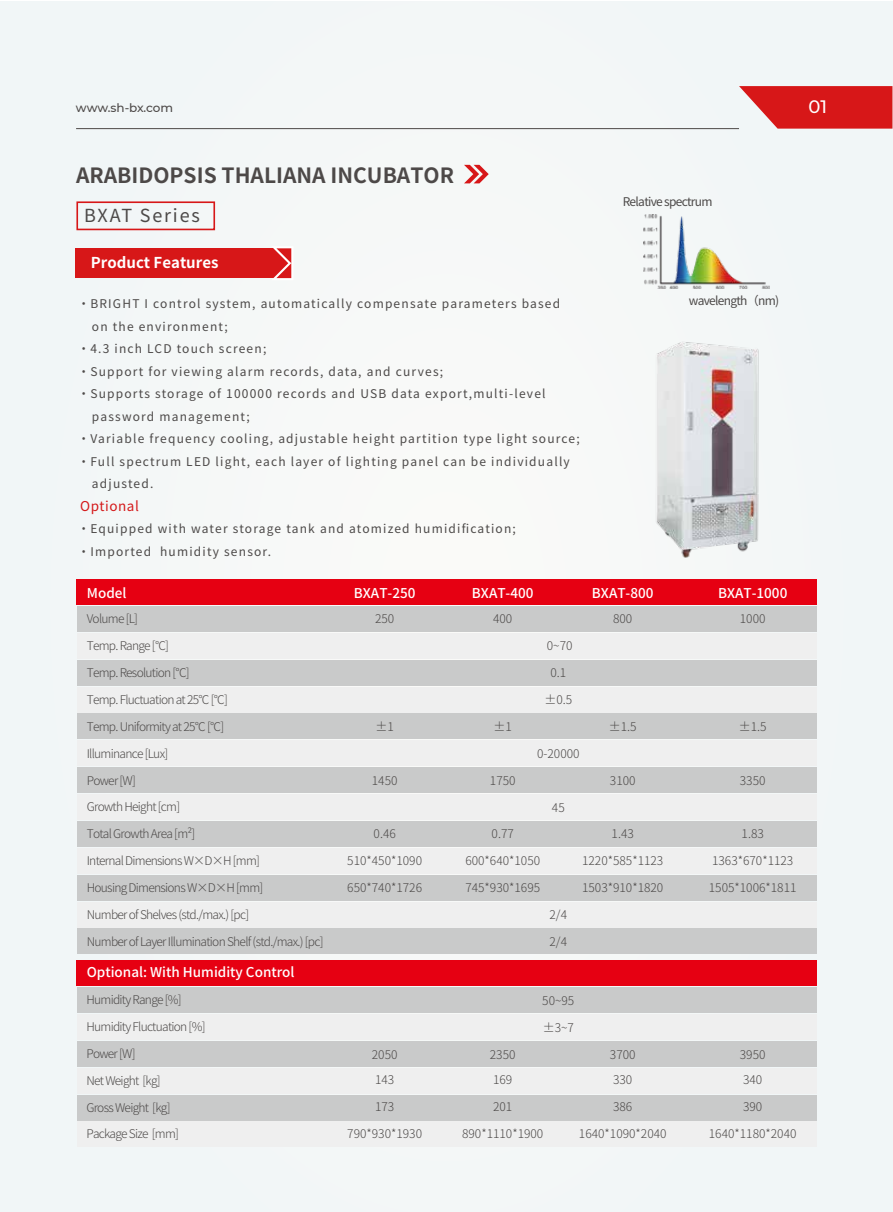
<style>
.page{position:relative;width:893px;height:1212px;background:#fff}
.page>*{position:absolute;margin:0;border:0;box-sizing:border-box;transform-origin:0 0}
.t1{font:700 21px "Source Han Sans CN";color:#4d4948}
.t2{font:18px "Source Han Sans CN";letter-spacing:.1em;color:#4c4948}
.t3{font:500 18px "Montserrat";color:#fff}
.t4{font:700 15px "Source Han Sans CN";color:#fff}
.t5{font:500 13.5px "Source Han Sans CN";color:#fff}
.t6{font:13.5px "Source Han Sans CN";letter-spacing:.04em;color:#d41819}
.t7{font:300 12px "Source Han Sans CN";letter-spacing:-.06em;color:#4c4948}
.t8{font:12px/22.5px "Source Han Sans CN";letter-spacing:.1em;color:#4c4948}
.t9{font:300 12px "Source Han Sans CN";color:#4c4948}
.t10{font:12px "Source Han Sans CN";letter-spacing:-.06em;color:#4c4948}
.t11{font:500 12px "Montserrat";letter-spacing:-.005em;color:#4d4948}
.s1{font-weight:800;color:#4d4948}
</style>
<div class="page">
<div style="left:0;top:1px;width:893px;height:1211px;background:#f3f6f7"></div>
<div style="left:76px;top:579px;width:740px;height:26px;background:#e60012"></div>
<div style="left:77px;top:633px;width:739px;height:26px;background:#efefef"></div>
<div style="left:77px;top:606px;width:739px;height:26px;background:#c9caca"></div>
<div style="left:77px;top:660px;width:739px;height:25px;background:#c9caca"></div>
<div style="left:77px;top:714px;width:739px;height:25px;background:#c9caca"></div>
<div style="left:77px;top:687px;width:739px;height:25px;background:#efefef"></div>
<div style="left:77px;top:740px;width:739px;height:26px;background:#efefef"></div>
<div style="left:77px;top:767px;width:739px;height:26px;background:#c9caca"></div>
<div style="left:77px;top:794px;width:739px;height:26px;background:#efefef"></div>
<div style="left:77px;top:821px;width:739px;height:26px;background:#c9caca"></div>
<div style="left:77px;top:848px;width:739px;height:26px;background:#efefef"></div>
<div style="left:77px;top:875px;width:739px;height:26px;background:#c9caca"></div>
<div style="left:77px;top:929px;width:739px;height:25px;background:#c9caca"></div>
<div style="left:77px;top:902px;width:739px;height:26px;background:#efefef"></div>
<div style="left:76px;top:960px;width:740px;height:26px;background:#e60012"></div>
<div style="left:77px;top:1014px;width:739px;height:26px;background:#efefef"></div>
<div style="left:77px;top:987px;width:739px;height:26px;background:#c9caca"></div>
<div style="left:77px;top:1041px;width:739px;height:26px;background:#c9caca"></div>
<div style="left:77px;top:1095px;width:739px;height:25px;background:#c9caca"></div>
<div style="left:77px;top:1068px;width:739px;height:25px;background:#efefef"></div>
<div style="left:77px;top:1122px;width:739px;height:25px;background:#efefef"></div>
<svg style="left:739px;top:86px;width:153px;height:43px;background:#da3536"></svg>
<hr style="left:76px;top:128px;width:663px;height:1px;background:#4d4948">
<div style="left:76px;top:248px;width:216px;height:30px;background:#d71718"></div>
<svg style="left:272px;top:247px;width:21px;height:33px"></svg>
<div style="left:76px;top:201px;width:139px;height:29px;border:2px solid #d71718"></div>
<svg style="left:464px;top:165px;width:25px;height:18px"></svg>
<img style="left:656px;top:342px;width:103px;height:216px">
<img style="left:643px;top:215px;width:126px;height:74px">
<p class="t11" style="left:76px;top:99px;width:99px">www.sh-bx.com</p>
<h2 class="t3" style="left:808px;top:94px;width:20px">01</h2>
<h1 class="t1" style="left:76px;top:163px;width:380px">ARABIDOPSIS THALIANA INCUBATOR</h1>
<h2 class="t2" style="left:84px;top:206px;width:117px">BXAT Series</h2>
<p class="t4" style="left:91px;top:255px;width:129px">Product Features</p>
<p class="t8" style="left:80px;top:293px;width:481px"><span class="s1">·</span> BRIGHT I control system, automatically compensate parameters based</p>
<p class="t8" style="left:92px;top:315px;width:137px">on the environment;</p>
<p class="t8" style="left:80px;top:338px;width:188px"><span class="s1">·</span> 4.3 inch LCD touch screen;</p>
<p class="t8" style="left:80px;top:360px;width:364px"><span class="s1">·</span> Support for viewing alarm records, data, and curves;</p>
<p class="t8" style="left:80px;top:383px;width:467px"><span class="s1">·</span> Supports storage of 100000 records and USB data export,multi-level</p>
<p class="t8" style="left:92px;top:405px;width:159px">password management;</p>
<p class="t8" style="left:80px;top:428px;width:501px"><span class="s1">·</span> Variable frequency cooling, adjustable height partition type light source;</p>
<p class="t8" style="left:80px;top:450px;width:491px"><span class="s1">·</span> Full spectrum LED light, each layer of lighting panel can be individually</p>
<p class="t8" style="left:92px;top:473px;width:63px">adjusted.</p>
<p class="t6" style="left:80px;top:498px;width:60px">Optional</p>
<p class="t8" style="left:80px;top:518px;width:437px"><span class="s1">·</span> Equipped with water storage tank and atomized humidification; <span class="s1">·</span> Imported humidity sensor.</p>
<p class="t10" style="left:623px;top:195px;width:91px">Relative spectrum</p>
<p class="t10" style="left:689px;top:294px;width:92px">wavelength（nm)</p>
<p class="t5" style="left:87px;top:585px;width:41px">Model</p>
<p class="t7" style="left:87px;top:612px;width:53px">Volume [L]</p>
<p class="t7" style="left:87px;top:639px;width:84px">Temp. Range [°C]</p>
<p class="t7" style="left:87px;top:666px;width:104px">Temp. Resolution [°C]</p>
<p class="t7" style="left:87px;top:693px;width:143px">Temp. Fluctuation at 25°C [°C]</p>
<p class="t7" style="left:87px;top:720px;width:139px">Temp. Uniformity at 25°C [°C]</p>
<p class="t7" style="left:87px;top:746px;width:83px">Illuminance [Lux]</p>
<p class="t7" style="left:87px;top:773px;width:51px">Power [W]</p>
<p class="t7" style="left:87px;top:800px;width:95px">Growth Height [cm]</p>
<p class="t7" style="left:87px;top:827px;width:110px">Total Growth Area [m²]</p>
<p class="t7" style="left:87px;top:854px;width:175px">Internal Dimensions W×D×H [mm]</p>
<p class="t7" style="left:87px;top:881px;width:178px">Housing Dimensions W×D×H [mm]</p>
<p class="t7" style="left:87px;top:908px;width:164px">Number of Shelves (std./max.) [pc]</p>
<p class="t7" style="left:87px;top:934px;width:238px">Number of Layer Illumination Shelf (std./max.) [pc]</p>
<p class="t5" style="left:87px;top:965px;width:209px">Optional: With Humidity Control</p>
<p class="t7" style="left:86px;top:993px;width:97px">Humidity Range [%]</p>
<p class="t7" style="left:86px;top:1020px;width:121px">Humidity Fluctuation [%]</p>
<p class="t7" style="left:86px;top:1047px;width:51px">Power [W]</p>
<p class="t7" style="left:86px;top:1073px;width:76px">Net Weight [kg]</p>
<p class="t7" style="left:86px;top:1100px;width:86px">Gross Weight [kg]</p>
<p class="t7" style="left:86px;top:1127px;width:94px">Package Size [mm]</p>
<p class="t5" style="left:354px;top:585px;width:63px">BXAT-250</p>
<p class="t5" style="left:472px;top:585px;width:63px">BXAT-400</p>
<p class="t5" style="left:592px;top:585px;width:63px">BXAT-800</p>
<p class="t5" style="left:718px;top:585px;width:71px">BXAT-1000</p>
<p class="t7" style="left:375px;top:612px;width:21px">250</p>
<p class="t7" style="left:493px;top:612px;width:21px">400</p>
<p class="t7" style="left:613px;top:612px;width:21px">800</p>
<p class="t7" style="left:740px;top:612px;width:27px">1000</p>
<p class="t7" style="left:547px;top:639px;width:27px">0~70</p>
<p class="t7" style="left:550px;top:666px;width:17px">0.1</p>
<p class="t7" style="left:544px;top:693px;width:29px">±0.5</p>
<p class="t7" style="left:376px;top:720px;width:20px">±1</p>
<p class="t7" style="left:494px;top:720px;width:20px">±1</p>
<p class="t7" style="left:609px;top:720px;width:29px">±1.5</p>
<p class="t7" style="left:739px;top:720px;width:29px">±1.5</p>
<p class="t7" style="left:537px;top:747px;width:44px">0-20000</p>
<p class="t7" style="left:372px;top:773px;width:27px">1450</p>
<p class="t7" style="left:490px;top:773px;width:27px">1750</p>
<p class="t7" style="left:610px;top:773px;width:27px">3100</p>
<p class="t7" style="left:740px;top:773px;width:27px">3350</p>
<p class="t7" style="left:552px;top:800px;width:14px">45</p>
<p class="t7" style="left:374px;top:827px;width:24px">0.46</p>
<p class="t9" style="left:347px;top:854px;width:76px">510*450*1090</p>
<p class="t9" style="left:347px;top:881px;width:76px">650*740*1726</p>
<p class="t7" style="left:492px;top:827px;width:24px">0.77</p>
<p class="t9" style="left:465px;top:854px;width:76px">600*640*1050</p>
<p class="t9" style="left:465px;top:881px;width:76px">745*930*1695</p>
<p class="t7" style="left:612px;top:827px;width:24px">1.43</p>
<p class="t9" style="left:582px;top:854px;width:83px">1220*585*1123</p>
<p class="t9" style="left:582px;top:881px;width:83px">1503*910*1820</p>
<p class="t7" style="left:742px;top:827px;width:24px">1.83</p>
<p class="t9" style="left:712px;top:854px;width:83px">1363*670*1123</p>
<p class="t9" style="left:709px;top:881px;width:89px">1505*1006*1811</p>
<p class="t7" style="left:550px;top:908px;width:19px">2/4</p>
<p class="t7" style="left:550px;top:935px;width:19px">2/4</p>
<p class="t7" style="left:542px;top:994px;width:34px">50~95</p>
<p class="t7" style="left:543px;top:1020px;width:33px">±3~7</p>
<p class="t7" style="left:372px;top:1047px;width:27px">2050</p>
<p class="t7" style="left:490px;top:1047px;width:27px">2350</p>
<p class="t7" style="left:375px;top:1073px;width:21px">143</p>
<p class="t7" style="left:375px;top:1100px;width:21px">173</p>
<p class="t9" style="left:347px;top:1127px;width:76px">790*930*1930</p>
<p class="t7" style="left:493px;top:1073px;width:21px">169</p>
<p class="t7" style="left:493px;top:1100px;width:21px">201</p>
<p class="t9" style="left:462px;top:1127px;width:83px">890*1110*1900</p>
<p class="t7" style="left:610px;top:1047px;width:27px">3700</p>
<p class="t7" style="left:740px;top:1047px;width:27px">3950</p>
<p class="t7" style="left:613px;top:1073px;width:21px">330</p>
<p class="t7" style="left:613px;top:1100px;width:21px">386</p>
<p class="t9" style="left:579px;top:1127px;width:89px">1640*1090*2040</p>
<p class="t7" style="left:743px;top:1073px;width:21px">340</p>
<p class="t7" style="left:743px;top:1100px;width:21px">390</p>
<p class="t9" style="left:709px;top:1127px;width:89px">1640*1180*2040</p>
</div>
